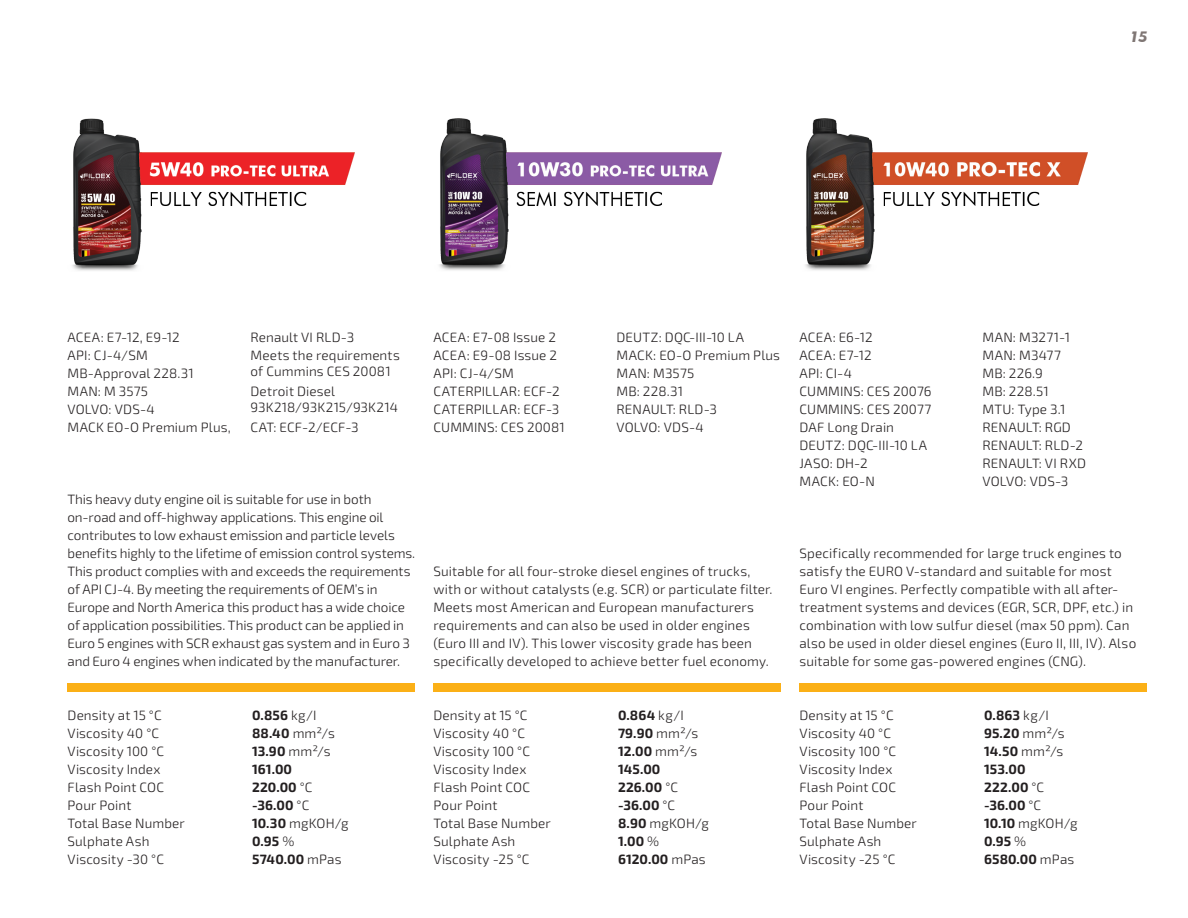
<style>
.page{position:relative;width:1188px;height:918px;background:#fff}
.page>*{position:absolute;margin:0;border:0;box-sizing:border-box;transform-origin:0 0}
.t1{font:italic 700 15px "Futura BT";color:#7f7674}
.t2{font:300 13.5px/18px "Exo 2";letter-spacing:.005em;color:#231f20}
.t3{font:700 13.5px "Exo 2";letter-spacing:.01em;color:#231f20}
.s1{font-weight:300}
.s2{font-weight:700}
</style>
<div class="page">
<img style="left:72px;top:118px;width:283px;height:153px">
<img style="left:439px;top:118px;width:283px;height:152px">
<img style="left:805px;top:118px;width:283px;height:152px">
<div style="left:434px;top:683px;width:348px;height:9px;background:#fbb017"></div>
<div style="left:800px;top:683px;width:348px;height:9px;background:#fbb017"></div>
<div style="left:68px;top:683px;width:348px;height:9px;background:#fbb017"></div>
<p class="t1" style="left:1130px;top:28px;width:19px">15</p>
<p class="t2" style="left:68px;top:329px;width:165px">ACEA: E7-12, E9-12<br>API: CJ-4/SM<br>MB-Approval 228.31<br>MAN: M 3575<br>VOLVO: VDS-4<br>MACK EO-O Premium Plus,</p>
<p class="t2" style="left:251px;top:329px;width:151px">Renault VI RLD-3<br>Meets the requirements</p>
<p class="t2" style="left:251px;top:362px;width:142px;line-height:19.8px">of Cummins CES 20081<br>Detroit Diesel</p>
<p class="t2" style="left:251px;top:398px;width:149px;line-height:19.8px">93K218/93K215/93K214<br>CAT: ECF-2/ECF-3</p>
<p class="t2" style="left:68px;top:491px;width:349px">This heavy duty engine oil is suitable for use in both on-road and off-highway applications. This engine oil contributes to low exhaust emission and particle levels benefits highly to the lifetime of emission control systems.<br>This product complies with and exceeds the requirements of API CJ-4. By meeting the requirements of OEM’s in Europe and North America this product has a wide choice of application possibilities. This product can be applied in Euro 5 engines with SCR exhaust gas system and in Euro 3 and Euro 4 engines when indicated by the manufacturer.</p>
<p class="t2" style="left:68px;top:706px;width:96px">Density at 15 °C</p>
<p class="t3" style="left:252px;top:707px;width:66px">0.856 <span class="s1">kg/I</span></p>
<p class="t2" style="left:68px;top:724px;width:93px">Viscosity 40 °C</p>
<p class="t3" style="left:252px;top:725px;width:84px">88.40 <span class="s1">mm²/s</span></p>
<p class="t2" style="left:68px;top:742px;width:98px">Viscosity 100 °C</p>
<p class="t3" style="left:252px;top:743px;width:80px">13.90 <span class="s1">mm²/s</span></p>
<p class="t2" style="left:68px;top:760px;width:95px">Viscosity Index</p>
<p class="t3" style="left:252px;top:761px;width:42px">161.00</p>
<p class="t2" style="left:68px;top:778px;width:98px">Flash Point COC</p>
<p class="t3" style="left:252px;top:779px;width:62px">220.00 <span class="s1">°C</span></p>
<p class="t2" style="left:68px;top:796px;width:65px">Pour Point</p>
<p class="t3" style="left:252px;top:797px;width:59px">-36.00 <span class="s1">°C</span></p>
<p class="t2" style="left:68px;top:814px;width:119px">Total Base Number</p>
<p class="t2" style="left:252px;top:814px;width:98px"><span class="s2">10.30</span> mgKOH/g</p>
<p class="t2" style="left:68px;top:832px;width:83px">Sulphate Ash</p>
<p class="t3" style="left:252px;top:833px;width:44px">0.95 <span class="s1">%</span></p>
<p class="t2" style="left:68px;top:850px;width:98px">Viscosity -30 °C</p>
<p class="t3" style="left:252px;top:851px;width:91px">5740.00 <span class="s1">mPas</span></p>
<p class="t2" style="left:434px;top:329px;width:133px">ACEA: E7-08 Issue 2<br>ACEA: E9-08 Issue 2<br>API: CJ-4/SM<br>CATERPILLAR: ECF-2<br>CATERPILLAR: ECF-3<br>CUMMINS: CES 20081</p>
<p class="t2" style="left:617px;top:329px;width:165px">DEUTZ: DQC-III-10 LA<br>MACK: EO-O Premium Plus<br>MAN: M3575<br>MB: 228.31<br>RENAULT: RLD-3<br>VOLVO: VDS-4</p>
<p class="t2" style="left:800px;top:329px;width:134px">ACEA: E6-12<br>ACEA: E7-12<br>API: CI-4<br>CUMMINS: CES 20076<br>CUMMINS: CES 20077<br>DAF Long Drain<br>DEUTZ: DQC-III-10 LA<br>JASO: DH-2<br>MACK: EO-N</p>
<p class="t2" style="left:983px;top:329px;width:105px">MAN: M3271-1<br>MAN: M3477<br>MB: 226.9<br>MB: 228.51<br>MTU: Type 3.1<br>RENAULT: RGD<br>RENAULT: RLD-2<br>RENAULT: VI RXD<br>VOLVO: VDS-3</p>
<p class="t2" style="left:434px;top:563px;width:341px">Suitable for all four-stroke diesel engines of trucks, with or without catalysts (e.g. SCR) or particulate filter.<br>Meets most American and European manufacturers requirements and can also be used in older engines (Euro III and IV). This lower viscosity grade has been specifically developed to achieve better fuel economy.</p>
<p class="t2" style="left:433px;top:707px;width:96px">Density at 15 °C</p>
<p class="t3" style="left:618px;top:707px;width:67px">0.864 <span class="s1">kg/I</span></p>
<p class="t2" style="left:433px;top:725px;width:93px">Viscosity 40 °C</p>
<p class="t3" style="left:618px;top:725px;width:82px">79.90 <span class="s1">mm²/s</span></p>
<p class="t2" style="left:434px;top:743px;width:98px">Viscosity 100 °C</p>
<p class="t3" style="left:618px;top:743px;width:81px">12.00 <span class="s1">mm²/s</span></p>
<p class="t2" style="left:434px;top:760px;width:95px">Viscosity Index</p>
<p class="t3" style="left:618px;top:761px;width:44px">145.00</p>
<p class="t2" style="left:434px;top:778px;width:98px">Flash Point COC</p>
<p class="t3" style="left:618px;top:779px;width:62px">226.00 <span class="s1">°C</span></p>
<p class="t2" style="left:434px;top:796px;width:65px">Pour Point</p>
<p class="t3" style="left:618px;top:797px;width:59px">-36.00 <span class="s1">°C</span></p>
<p class="t2" style="left:434px;top:814px;width:119px">Total Base Number</p>
<p class="t2" style="left:618px;top:814px;width:92px"><span class="s2">8.90</span> mgKOH/g</p>
<p class="t2" style="left:434px;top:832px;width:83px">Sulphate Ash</p>
<p class="t3" style="left:618px;top:833px;width:43px">1.00 <span class="s1">%</span></p>
<p class="t2" style="left:434px;top:850px;width:97px">Viscosity -25 °C</p>
<p class="t3" style="left:618px;top:851px;width:89px">6120.00 <span class="s1">mPas</span></p>
<p class="t2" style="left:800px;top:545px;width:338px">Specifically recommended for large truck engines to satisfy the EURO V-standard and suitable for most Euro VI engines. Perfectly compatible with all after&shy;treatment systems and devices (EGR, SCR, DPF, etc.) in combination with low sulfur diesel (max 50 ppm). Can also be used in older diesel engines (Euro II, III, IV). Also suitable for some gas-powered engines (CNG).</p>
<p class="t2" style="left:800px;top:706px;width:96px">Density at 15 °C</p>
<p class="t3" style="left:984px;top:707px;width:66px">0.863 <span class="s1">kg/I</span></p>
<p class="t2" style="left:800px;top:724px;width:93px">Viscosity 40 °C</p>
<p class="t3" style="left:984px;top:725px;width:82px">95.20 <span class="s1">mm²/s</span></p>
<p class="t2" style="left:800px;top:742px;width:98px">Viscosity 100 °C</p>
<p class="t3" style="left:984px;top:743px;width:81px">14.50 <span class="s1">mm²/s</span></p>
<p class="t2" style="left:800px;top:760px;width:95px">Viscosity Index</p>
<p class="t3" style="left:984px;top:761px;width:43px">153.00</p>
<p class="t2" style="left:800px;top:778px;width:98px">Flash Point COC</p>
<p class="t3" style="left:984px;top:779px;width:62px">222.00 <span class="s1">°C</span></p>
<p class="t2" style="left:800px;top:796px;width:65px">Pour Point</p>
<p class="t3" style="left:984px;top:797px;width:59px">-36.00 <span class="s1">°C</span></p>
<p class="t2" style="left:800px;top:814px;width:119px">Total Base Number</p>
<p class="t2" style="left:984px;top:814px;width:95px"><span class="s2">10.10</span> mgKOH/g</p>
<p class="t2" style="left:800px;top:832px;width:83px">Sulphate Ash</p>
<p class="t3" style="left:984px;top:833px;width:44px">0.95 <span class="s1">%</span></p>
<p class="t2" style="left:800px;top:850px;width:97px">Viscosity -25 °C</p>
<p class="t3" style="left:984px;top:851px;width:92px">6580.00 <span class="s1">mPas</span></p>
</div>
